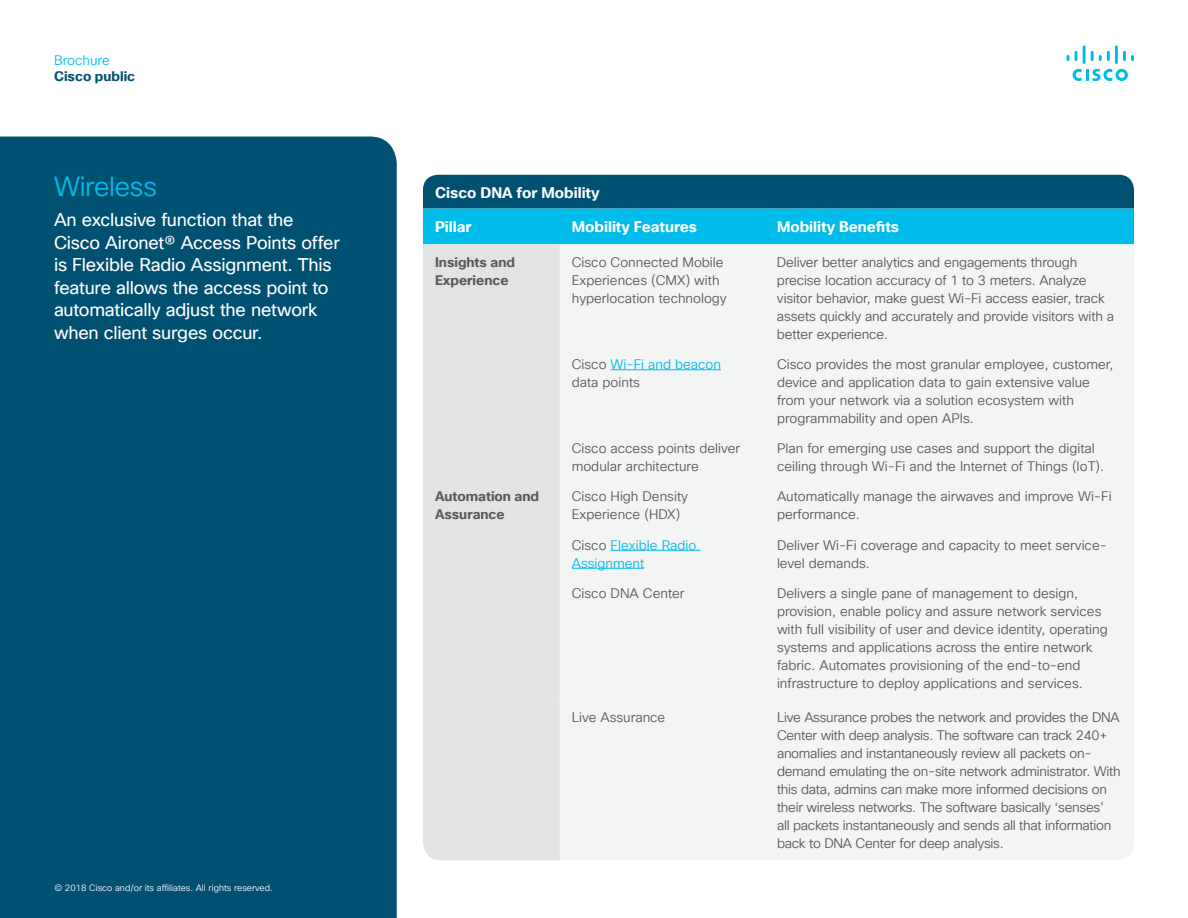
<style>
.page{position:relative;width:1188px;height:918px;background:#fff}
.page>*{position:absolute;margin:0;border:0;box-sizing:border-box;transform-origin:0 0}
.t1{font:27px "Cisco Sans TT Light";letter-spacing:-.015em;color:#00bceb}
.t2{font:18px/22.5px "Cisco Sans TT";letter-spacing:-.015em;color:#fff}
.t3{font:700 15px "Cisco Sans TT";color:#fff}
.t4{font:13.5px/18px "Cisco Sans TT Light";color:#58595b}
.t5{font:13.5px/18px "Cisco Sans TT Light";letter-spacing:-.02em;color:#58595b}
.t6{font:700 13.5px/18px "Cisco Sans TT";color:#58595b}
.t7{font:13.5px/18px "Cisco Sans TT Light";color:#00bceb}
.t8{font:700 13.5px "Cisco Sans TT";color:#005072}
.t9{font:9px "Cisco Sans TT Light";color:#fff}
.s1{color:#00bceb}
.s2{color:#58595b}
</style>
<div class="page">
<svg style="left:1073px;top:69px;width:55px;height:12px"></svg>
<svg style="left:1067px;top:55px;width:2px;height:6px"></svg>
<svg style="left:1075px;top:51px;width:3px;height:10px"></svg>
<hr style="left:1083px;top:45px;width:3px;height:19px;background:#00bceb">
<svg style="left:1091px;top:51px;width:19px;height:10px"></svg>
<hr style="left:1115px;top:45px;width:3px;height:19px;background:#00bceb">
<svg style="left:1123px;top:51px;width:11px;height:10px"></svg>
<div style="left:0;top:136px;width:397px;height:782px;background:#005072"></div>
<div style="left:423px;top:244px;width:137px;height:456px;background:#e2e3e4"></div>
<div style="left:560px;top:244px;width:574px;height:616px;background:#f3f4f4"></div>
<svg style="left:423px;top:175px;width:711px;height:69px;background:#0188b0"></svg>
<hr style="left:611px;top:369px;width:110px;height:1px;background:#00bceb">
<hr style="left:611px;top:550px;width:89px;height:1px;background:#00bceb">
<hr style="left:572px;top:568px;width:72px;height:1px;background:#00bceb">
<div style="left:423px;top:700px;width:137px;height:160px;background:#e2e3e4"></div>
<div style="left:765px;top:700px;width:369px;height:160px;background:#f3f4f4"></div>
<p class="t7" style="left:54px;top:51px;width:57px">Brochure</p>
<p class="t8" style="left:54px;top:67px;width:83px">Cisco public</p>
<h1 class="t1" style="left:54px;top:169px;width:104px">Wireless</h1>
<h2 class="t2" style="left:54px;top:209px;width:287px">An exclusive function that the<br>Cisco Aironet® Access Points offer is Flexible Radio Assignment. This feature allows the access point to automatically adjust the network when client surges occur.</h2>
<p class="t9" style="left:54px;top:882px;width:220px">© 2018 Cisco and/or its affiliates. All rights reserved.</p>
<p class="t3" style="left:435px;top:182px;width:166px">Cisco DNA for Mobility</p>
<p class="t3" style="left:435px;top:217px;width:38px">Pillar</p>
<p class="t3" style="left:572px;top:217px;width:127px">Mobility Features</p>
<p class="t3" style="left:777px;top:217px;width:124px">Mobility Benefits</p>
<p class="t6" style="left:435px;top:253px;width:82px">Insights and<br>Experience</p>
<p class="t4" style="left:572px;top:254px;width:156px">Cisco Connected Mobile<br>Experiences (CMX) with hyperlocation technology</p>
<p class="t4" style="left:777px;top:254px;width:339px">Deliver better analytics and engagements through precise location accuracy of 1 to 3 meters. Analyze visitor behavior, make guest Wi-Fi access easier, track assets quickly and accurately and provide visitors with a better experience.</p>
<p class="t4" style="left:572px;top:356px;width:151px">Cisco <span class="s1">Wi-Fi and beacon </span>data points</p>
<p class="t4" style="left:777px;top:356px;width:338px">Cisco provides the most granular employee, customer, device and application data to gain extensive value from your network via a solution ecosystem with programmability and open APIs.</p>
<p class="t4" style="left:572px;top:440px;width:170px">Cisco access points deliver modular architecture</p>
<p class="t4" style="left:777px;top:440px;width:329px">Plan for emerging use cases and support the digital ceiling through Wi-Fi and the Internet of Things (IoT).</p>
<p class="t6" style="left:435px;top:488px;width:106px">Automation and<br>Assurance</p>
<p class="t4" style="left:572px;top:488px;width:118px">Cisco High Density<br>Experience (HDX)</p>
<p class="t4" style="left:777px;top:488px;width:336px">Automatically manage the airwaves and improve Wi-Fi performance.</p>
<p class="t7" style="left:572px;top:536px;width:126px"><span class="s2">Cisco</span> Flexible Radio<br>Assignment</p>
<p class="t4" style="left:777px;top:536px;width:332px">Deliver Wi-Fi coverage and capacity to meet service&shy;level demands.</p>
<p class="t4" style="left:572px;top:584px;width:114px">Cisco DNA Center</p>
<p class="t4" style="left:777px;top:584px;width:332px">Delivers a single pane of management to design, provision, enable policy and assure network services with full visibility of user and device identity, operating systems and applications across the entire network fabric. Automates provisioning of the end-to-end infrastructure to deploy applications and services.</p>
<p class="t4" style="left:572px;top:709px;width:95px">Live Assurance</p>
<p class="t5" style="left:777px;top:709px;width:345px">Live Assurance probes the network and provides the DNA Center with deep analysis. The software can track 240+ anomalies and instantaneously review all packets on&shy;demand emulating the on-site network administrator. With this data, admins can make more informed decisions on their wireless networks. The software basically ‘senses’<br>all packets instantaneously and sends all that information back to DNA Center for deep analysis.</p>
</div>
